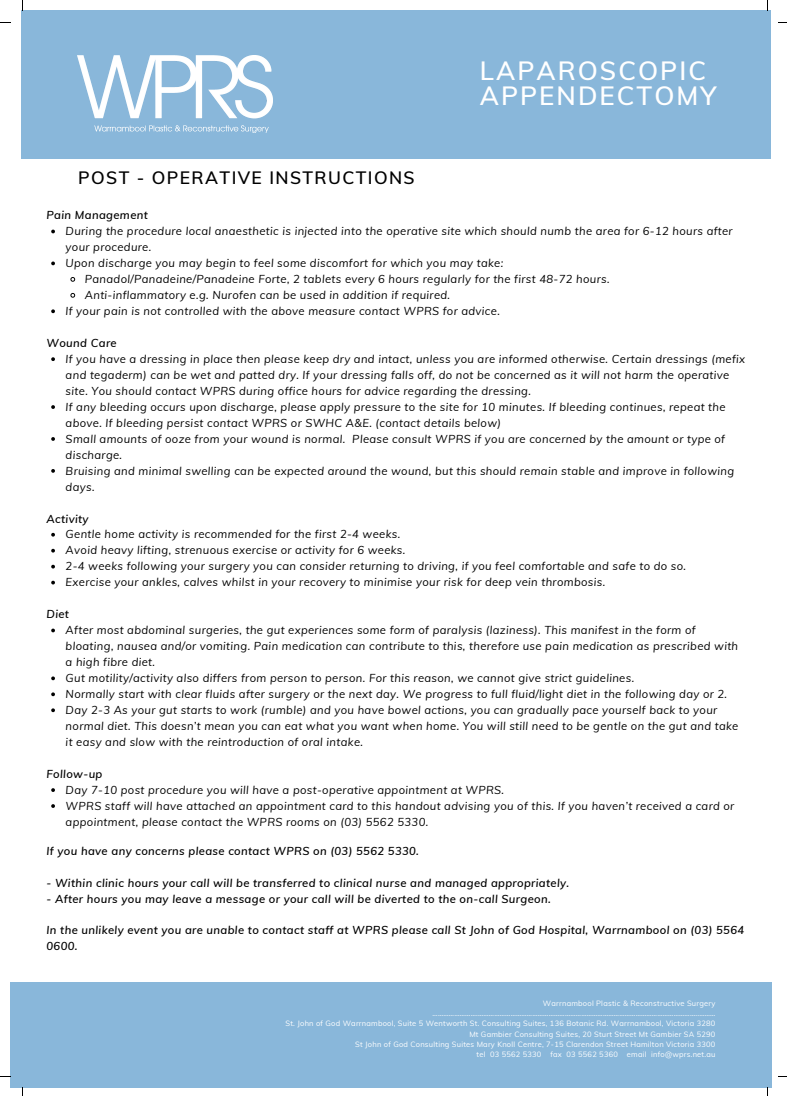
<style>
.page{position:relative;width:787px;height:1096px;background:#fff}
.page>*{position:absolute;margin:0;border:0;box-sizing:border-box;transform-origin:0 0}
.t1{font:600 25.88px/25px "Muli";letter-spacing:.08em;color:#fff}
.t2{font:600 17.5px "Muli";letter-spacing:.08em;color:#000}
.t3{font:italic 11.25px/16px "Muli";letter-spacing:.03em;color:#000}
.t4{font:italic 600 11.25px/16px "Muli";letter-spacing:.03em;color:#000}
.t5{font:7.5px/10.4px "Muli";letter-spacing:.03em;color:#fff;text-align:right}
</style>
<div class="page">
<svg style="left:51px;top:229px;width:4px;height:4px"></svg>
<svg style="left:51px;top:261px;width:4px;height:4px"></svg>
<svg style="left:70px;top:277px;width:6px;height:5px"></svg>
<svg style="left:70px;top:293px;width:6px;height:5px"></svg>
<svg style="left:51px;top:309px;width:4px;height:4px"></svg>
<svg style="left:51px;top:357px;width:4px;height:4px"></svg>
<svg style="left:51px;top:405px;width:4px;height:4px"></svg>
<svg style="left:51px;top:437px;width:4px;height:4px"></svg>
<svg style="left:51px;top:469px;width:4px;height:3px"></svg>
<svg style="left:51px;top:533px;width:4px;height:3px"></svg>
<svg style="left:51px;top:548px;width:4px;height:4px"></svg>
<svg style="left:51px;top:564px;width:4px;height:4px"></svg>
<svg style="left:51px;top:580px;width:4px;height:4px"></svg>
<svg style="left:51px;top:628px;width:4px;height:4px"></svg>
<svg style="left:51px;top:676px;width:4px;height:4px"></svg>
<svg style="left:51px;top:692px;width:4px;height:4px"></svg>
<svg style="left:51px;top:708px;width:4px;height:4px"></svg>
<svg style="left:51px;top:788px;width:4px;height:3px"></svg>
<svg style="left:51px;top:804px;width:4px;height:3px"></svg>
<div style="left:10px;top:982px;width:761px;height:104px;background:#89b7da"></div>
<div style="left:22px;top:10px;width:749px;height:149px;background:#89b7da"></div>
<img style="left:78px;top:55px;width:194px;height:77px">
<h2 class="t2" style="left:78px;top:166px;width:338px">POST - OPERATIVE INSTRUCTIONS</h2>
<p class="t4" style="left:47px;top:207px;width:103px">Pain Management</p>
<h1 class="t1" style="left:480px;top:58px;width:238px">LAPAROSCOPIC<br>APPENDECTOMY</h1>
<p class="t3" style="left:66px;top:223px;width:668px">During the procedure local anaesthetic is injected into the operative site which should numb the area for 6-12 hours after</p>
<p class="t3" style="left:66px;top:239px;width:87px">your procedure.</p>
<p class="t3" style="left:66px;top:255px;width:439px">Upon discharge you may begin to feel some discomfort for which you may take:</p>
<p class="t3" style="left:85px;top:271px;width:526px">Panadol/Panadeine/Panadeine Forte, 2 tablets every 6 hours regularly for the first 48-72 hours.</p>
<p class="t3" style="left:85px;top:287px;width:367px">Anti-inflammatory e.g. Nurofen can be used in addition if required.</p>
<p class="t3" style="left:66px;top:303px;width:436px">If your pain is not controlled with the above measure contact WPRS for advice.</p>
<p class="t3" style="left:66px;top:350px;width:681px">If you have a dressing in place then please keep dry and intact, unless you are informed otherwise. Certain dressings (mefix and tegaderm) can be wet and patted dry. If your dressing falls off, do not be concerned as it will not harm the operative site. You should contact WPRS during office hours for advice regarding the dressing.<br>If any bleeding occurs upon discharge, please apply pressure to the site for 10 minutes. If bleeding continues, repeat the above. If bleeding persist contact WPRS or SWHC A&amp;E. (contact details below)<br>Small amounts of ooze from your wound is normal. Please consult WPRS if you are concerned by the amount or type of discharge.<br>Bruising and minimal swelling can be expected around the wound, but this should remain stable and improve in following days.</p>
<p class="t3" style="left:66px;top:526px;width:622px">Gentle home activity is recommended for the first 2-4 weeks.<br>Avoid heavy lifting, strenuous exercise or activity for 6 weeks.<br>2-4 weeks following your surgery you can consider returning to driving, if you feel comfortable and safe to do so.<br>Exercise your ankles, calves whilst in your recovery to minimise your risk for deep vein thrombosis.</p>
<p class="t3" style="left:66px;top:622px;width:674px">After most abdominal surgeries, the gut experiences some form of paralysis (laziness). This manifest in the form of bloating, nausea and/or vomiting. Pain medication can contribute to this, therefore use pain medication as prescribed with a high fibre diet.<br>Gut motility/activity also differs from person to person. For this reason, we cannot give strict guidelines.<br>Normally start with clear fluids after surgery or the next day. We progress to full fluid/light diet in the following day or 2.<br>Day 2-3 As your gut starts to work (rumble) and you have bowel actions, you can gradually pace yourself back to your normal diet. This doesn’t mean you can eat what you want when home. You will still need to be gentle on the gut and take it easy and slow with the reintroduction of oral intake.</p>
<p class="t3" style="left:66px;top:781px;width:670px">Day 7-10 post procedure you will have a post-operative appointment at WPRS.<br>WPRS staff will have attached an appointment card to this handout advising you of this. If you haven’t received a card or appointment, please contact the WPRS rooms on (03) 5562 5330.</p>
<p class="t4" style="left:47px;top:335px;width:72px">Wound Care</p>
<p class="t4" style="left:47px;top:510px;width:44px">Activity</p>
<p class="t4" style="left:47px;top:606px;width:24px">Diet</p>
<p class="t4" style="left:47px;top:765px;width:57px">Follow-up</p>
<p class="t4" style="left:47px;top:842px;width:374px">If you have any concerns please contact WPRS on (03) 5562 5330.</p>
<p class="t4" style="left:47px;top:874px;width:524px">- Within clinic hours your call will be transferred to clinical nurse and managed appropriately.</p>
<p class="t4" style="left:47px;top:890px;width:506px">- After hours you may leave a message or your call will be diverted to the on-call Surgeon.</p>
<p class="t4" style="left:47px;top:922px;width:699px">In the unlikely event you are unable to contact staff at WPRS please call St John of God Hospital, Warrnambool on (03) 5564<br>0600.</p>
<p class="t5" style="left:286px;top:997px;width:431px">Warrnambool Plastic &amp; Reconstructive Surgery …………………….…………………………………………………………………………………………………………..………<br>St. John of God Warrnambool, Suite 5 Wentworth St. Consulting Suites, 136 Botanic Rd. Warrnambool, Victoria 3280<br>Mt Gambier Consulting Suites, 20 Sturt Street Mt Gambier SA 5290<br>St John of God Consulting Suites Mary Knoll Centre, 7-15 Clarendon Street Hamilton Victoria 3300<br>tel 03 5562 5330 fax 03 5562 5360 email info@wprs.net.au</p>
</div>
